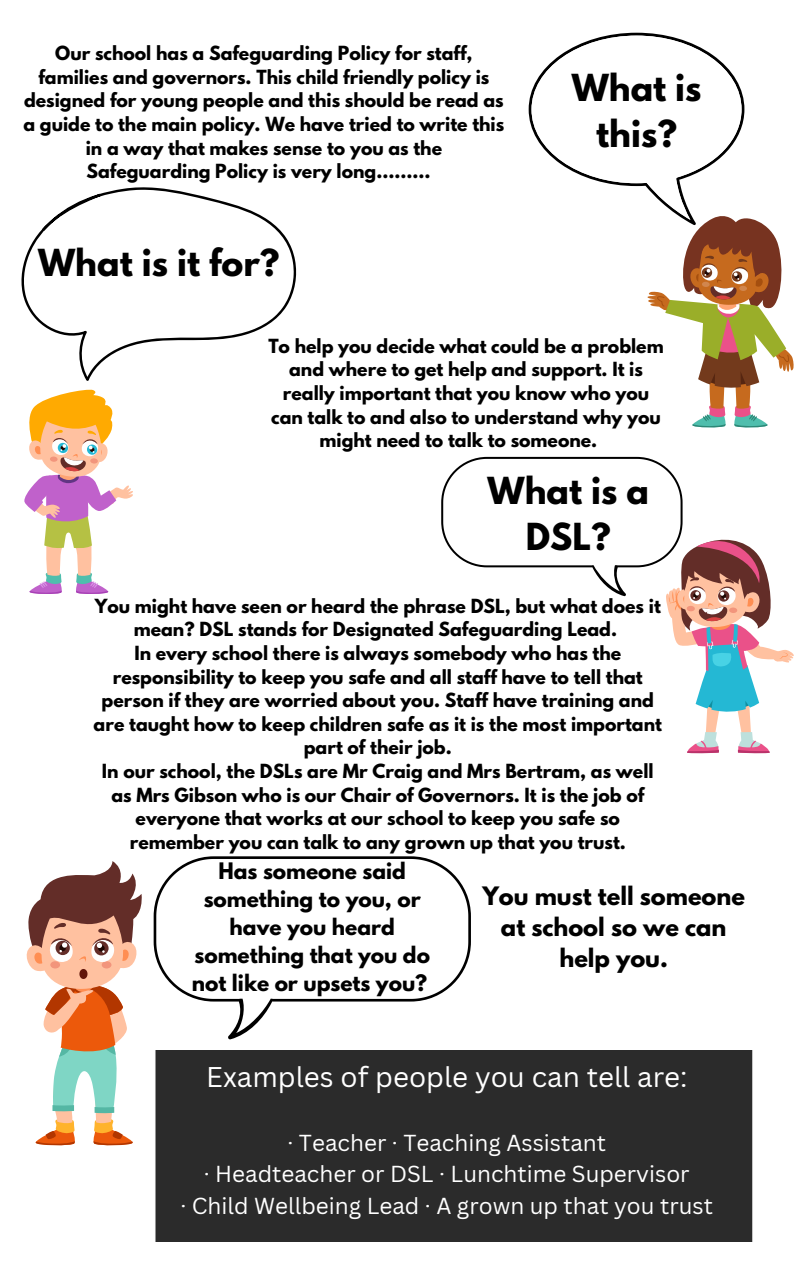
<style>
.page{position:relative;width:794px;height:1266px;background:#fff}
.page>*{position:absolute;margin:0;border:0;box-sizing:border-box;transform-origin:0 0}
.t1{font:700 33px/46.1px "League Spartan";color:#000;text-align:center}
.t2{font:27.75px "Canva Sans";color:#fff}
.t3{font:22.5px "Canva Sans";color:#fff}
.t4{font:700 22.5px/31px "League Spartan";color:#000;text-align:center}
.t5{font:700 20.1px/28.1px "League Spartan";color:#000;text-align:center}
.t6{font:700 17.25px/23.6px "League Spartan";color:#000;text-align:center}
</style>
<div class="page">
<svg style="left:528px;top:33px;width:140px;height:92px"></svg>
<svg style="left:531px;top:36px;width:262px;height:392px"></svg>
<svg style="left:24px;top:389px;width:109px;height:205px"></svg>
<svg style="left:26px;top:861px;width:116px;height:285px"></svg>
<svg style="left:441px;top:457px;width:352px;height:297px"></svg>
<svg style="left:153px;top:856px;width:317px;height:184px"></svg>
<div style="left:155px;top:1050px;width:598px;height:191px;background:#2b2b2b"></div>
<svg style="left:21px;top:187px;width:276px;height:194px"></svg>
<p class="t6" style="left:55px;top:43px;width:418px">Our school has a Safeguarding Policy for staff,</p>
<p class="t6" style="left:38px;top:67px;width:452px">families and governors. This child friendly policy is</p>
<p class="t6" style="left:24px;top:91px;width:481px">designed for young people and this should be read as</p>
<p class="t6" style="left:23px;top:114px;width:482px">a guide to the main policy. We have tried to write this</p>
<p class="t6" style="left:86px;top:138px;width:358px">in a way that makes sense to you as the</p>
<p class="t6" style="left:86px;top:162px;width:345px">Safeguarding Policy is very long………</p>
<p class="t1" style="left:38px;top:244px;width:242px">What is it for?</p>
<p class="t1" style="left:571px;top:68px;width:131px">What is this?</p>
<p class="t6" style="left:268px;top:336px;width:396px">To help you decide what could be a problem</p>
<p class="t6" style="left:289px;top:360px;width:355px">and where to get help and support. It is</p>
<p class="t6" style="left:283px;top:383px;width:367px">really important that you know who you</p>
<p class="t6" style="left:271px;top:407px;width:391px">can talk to and also to understand why you</p>
<p class="t6" style="left:319px;top:431px;width:279px">might need to talk to someone.</p>
<p class="t1" style="left:487px;top:471px;width:163px">What is a<br>DSL?</p>
<p class="t6" style="left:95px;top:596px;width:567px">You might have seen or heard the phrase DSL, but what does it mean? DSL stands for Designated Safeguarding Lead.</p>
<p class="t6" style="left:94px;top:643px;width:569px">In every school there is always somebody who has the responsibility to keep you safe and all staff have to tell that person if they are worried about you. Staff have training and are taught how to keep children safe as it is the most important part of their job.</p>
<p class="t6" style="left:102px;top:761px;width:553px">In our school, the DSLs are Mr Craig and Mrs Bertram, as well as Mrs Gibson who is our Chair of Governors. It is the job of everyone that works at our school to keep you safe so remember you can talk to any grown up that you trust.</p>
<p class="t5" style="left:203px;top:859px;width:218px">Has someone said something to you, or have you heard</p>
<p class="t5" style="left:192px;top:943px;width:239px;text-align:left">something that you do not like or upsets you?</p>
<p class="t4" style="left:482px;top:883px;width:264px">You must tell someone at school so we can help you.</p>
<p class="t2" style="left:206px;top:1057px;width:482px">Examples of people you can tell are:</p>
<p class="t3" style="left:287px;top:1127px;width:320px">· Teacher · Teaching Assistant</p>
<p class="t3" style="left:204px;top:1158px;width:487px">· Headteacher or DSL · Lunchtime Supervisor</p>
<p class="t3" style="left:180px;top:1190px;width:533px">· Child Wellbeing Lead · A grown up that you trust</p>
</div>
